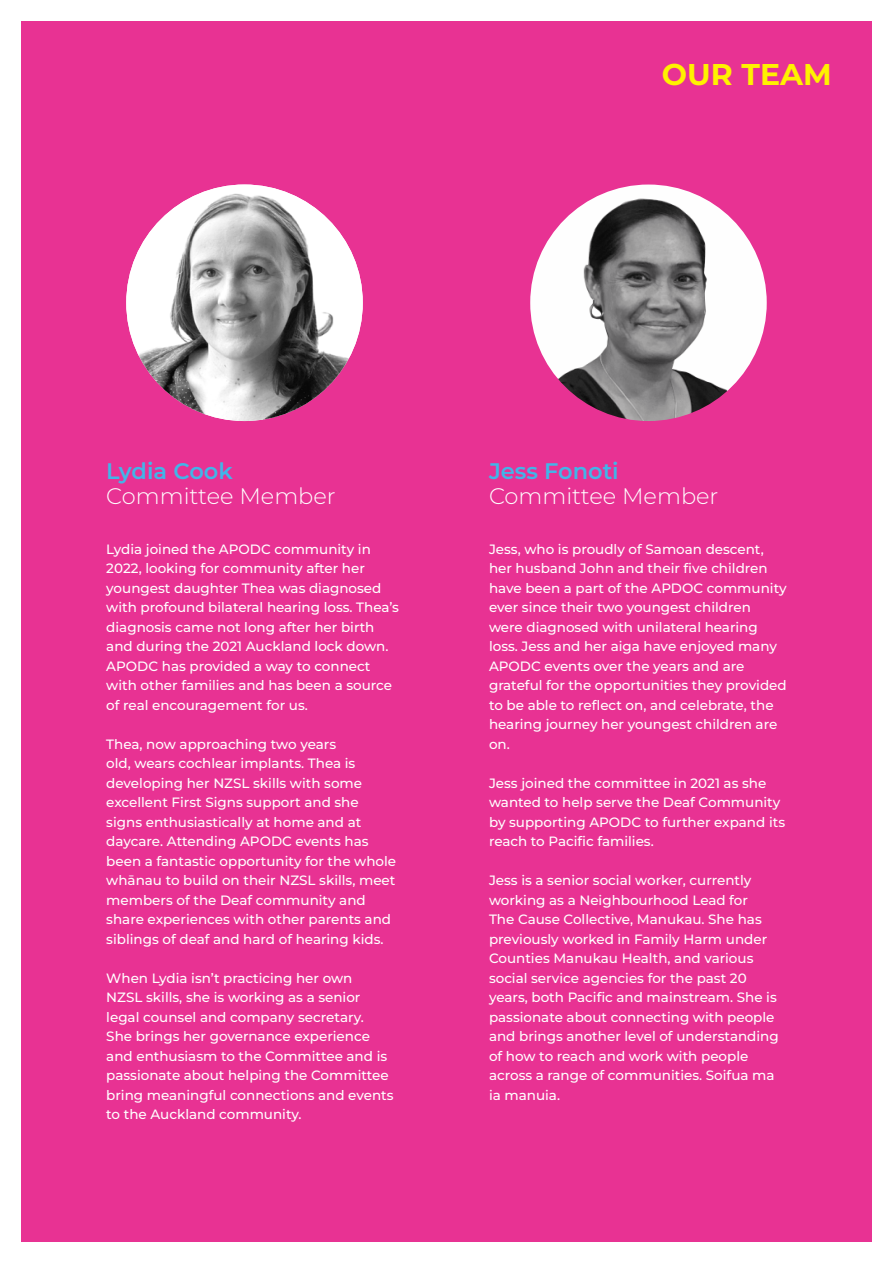
<style>
.page{position:relative;width:893px;height:1263px;background:#fff}
.page>*{position:absolute;margin:0;border:0;box-sizing:border-box;transform-origin:0 0}
.t1{font:700 30px "Montserrat";color:#fff200}
.t2{font:300 22.5px "Montserrat";color:#fff}
.t3{font:600 22.5px "Montserrat";color:#42b5e8}
.t4{font:500 13.5px/19.5px "Montserrat";color:#fff}
</style>
<div class="page">
<div style="left:21px;top:21px;width:851px;height:1221px;background:#e83293"></div>
<img style="left:126px;top:185px;width:237px;height:236px;border-radius:118px">
<img style="left:530px;top:185px;width:237px;height:236px;border-radius:118px">
<h1 class="t1" style="left:662px;top:54px;width:171px">OUR TEAM</h1>
<h2 class="t3" style="left:106px;top:456px;width:128px">Lydia Cook</h2>
<h2 class="t2" style="left:106px;top:481px;width:231px">Committee Member</h2>
<p class="t4" style="left:106px;top:539px;width:294px">Lydia joined the APODC community in 2022, looking for community after her youngest daughter Thea was diagnosed with profound bilateral hearing loss. Thea’s diagnosis came not long after her birth and during the 2021 Auckland lock down.<br>APODC has provided a way to connect with other families and has been a source of real encouragement for us.</p>
<p class="t4" style="left:106px;top:734px;width:291px">Thea, now approaching two years<br>old, wears cochlear implants. Thea is developing her NZSL skills with some excellent First Signs support and she signs enthusiastically at home and at daycare. Attending APODC events has been a fantastic opportunity for the whole whānau to build on their NZSL skills, meet members of the Deaf community and share experiences with other parents and siblings of deaf and hard of hearing kids.</p>
<p class="t4" style="left:106px;top:968px;width:289px">When Lydia isn’t practicing her own<br>NZSL skills, she is working as a senior legal counsel and company secretary.<br>She brings her governance experience and enthusiasm to the Committee and is passionate about helping the Committee bring meaningful connections and events to the Auckland community.</p>
<h2 class="t3" style="left:489px;top:456px;width:131px">Jess Fonoti</h2>
<h2 class="t2" style="left:489px;top:481px;width:231px">Committee Member</h2>
<p class="t4" style="left:489px;top:539px;width:299px">Jess, who is proudly of Samoan descent, her husband John and their five children have been a part of the APDOC community ever since their two youngest children were diagnosed with unilateral hearing loss. Jess and her aiga have enjoyed many APODC events over the years and are grateful for the opportunities they provided to be able to reflect on, and celebrate, the hearing journey her youngest children are on.</p>
<p class="t4" style="left:489px;top:773px;width:298px">Jess joined the committee in 2021 as she wanted to help serve the Deaf Community by supporting APODC to further expand its reach to Pacific families.</p>
<p class="t4" style="left:489px;top:870px;width:291px">Jess is a senior social worker, currently working as a Neighbourhood Lead for<br>The Cause Collective, Manukau. She has previously worked in Family Harm under Counties Manukau Health, and various social service agencies for the past 20 years, both Pacific and mainstream. She is passionate about connecting with people and brings another level of understanding of how to reach and work with people across a range of communities. Soifua ma ia manuia.</p>
</div>
